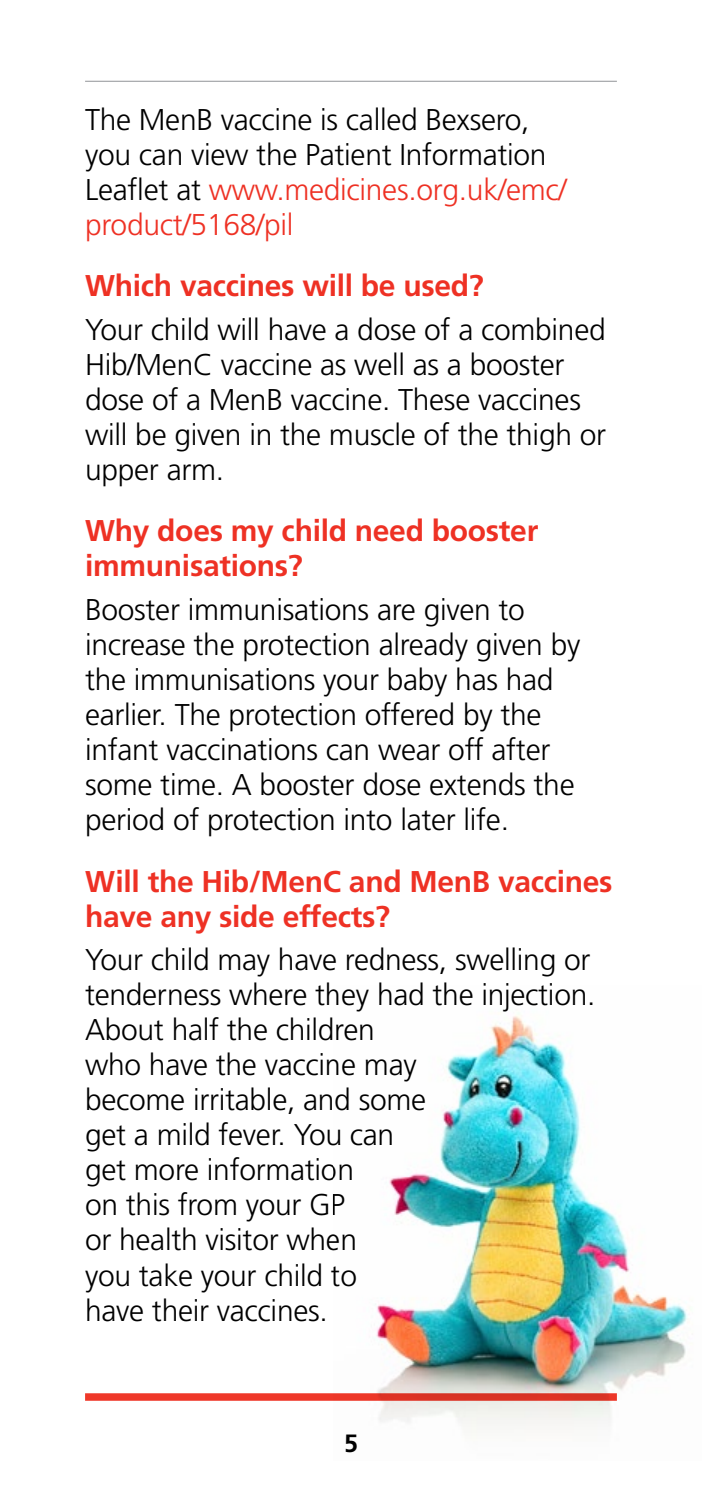
<style>
.page{position:relative;width:702px;height:1489px;background:#fff}
.page>*{position:absolute;margin:0;border:0;box-sizing:border-box;transform-origin:0 0}
.t1{font:300 30px/35px "Frutiger";letter-spacing:-.01em;color:#000}
.t2{font:700 30px/35px "Frutiger";letter-spacing:-.01em;color:#ee3124}
.t3{font:700 25px "Frutiger";color:#000}
.s1{color:#ee3124}
</style>
<div class="page">
<div style="left:85px;top:1393px;width:532px;height:7px;background:#ef3829"></div>
<hr style="left:85px;top:81px;width:532px;height:1px;background:#a7a9ac">
<img style="left:333px;top:1015px;width:355px;height:418px">
<p class="t1" style="left:85px;top:102px;width:483px">The MenB vaccine is called Bexsero, you can view the Patient Information<br>Leaflet at <span class="s1">www.medicines.org.uk/emc/ product/5168/pil</span></p>
<p class="t2" style="left:85px;top:268px;width:400px">Which vaccines will be used?</p>
<p class="t1" style="left:85px;top:312px;width:522px">Your child will have a dose of a combined<br>Hib/MenC vaccine as well as a booster dose of a MenB vaccine. These vaccines will be given in the muscle of the thigh or upper arm.</p>
<p class="t2" style="left:85px;top:513px;width:455px">Why does my child need booster immunisations?</p>
<p class="t1" style="left:85px;top:592px;width:497px">Booster immunisations are given to increase the protection already given by the immunisations your baby has had earlier. The protection offered by the infant vaccinations can wear off after some time. A booster dose extends the period of protection into later life.</p>
<p class="t2" style="left:85px;top:863px;width:529px">Will the Hib/MenC and MenB vaccines have any side effects?</p>
<p class="t1" style="left:85px;top:942px;width:512px">Your child may have redness, swelling or tenderness where they had the injection.<br>About half the children<br>who have the vaccine may<br>become irritable, and some<br>get a mild fever. You can<br>get more information<br>on this from your GP<br>or health visitor when<br>you take your child to<br>have their vaccines.</p>
<p class="t3" style="left:344px;top:1428px;width:15px">5</p>
</div>
